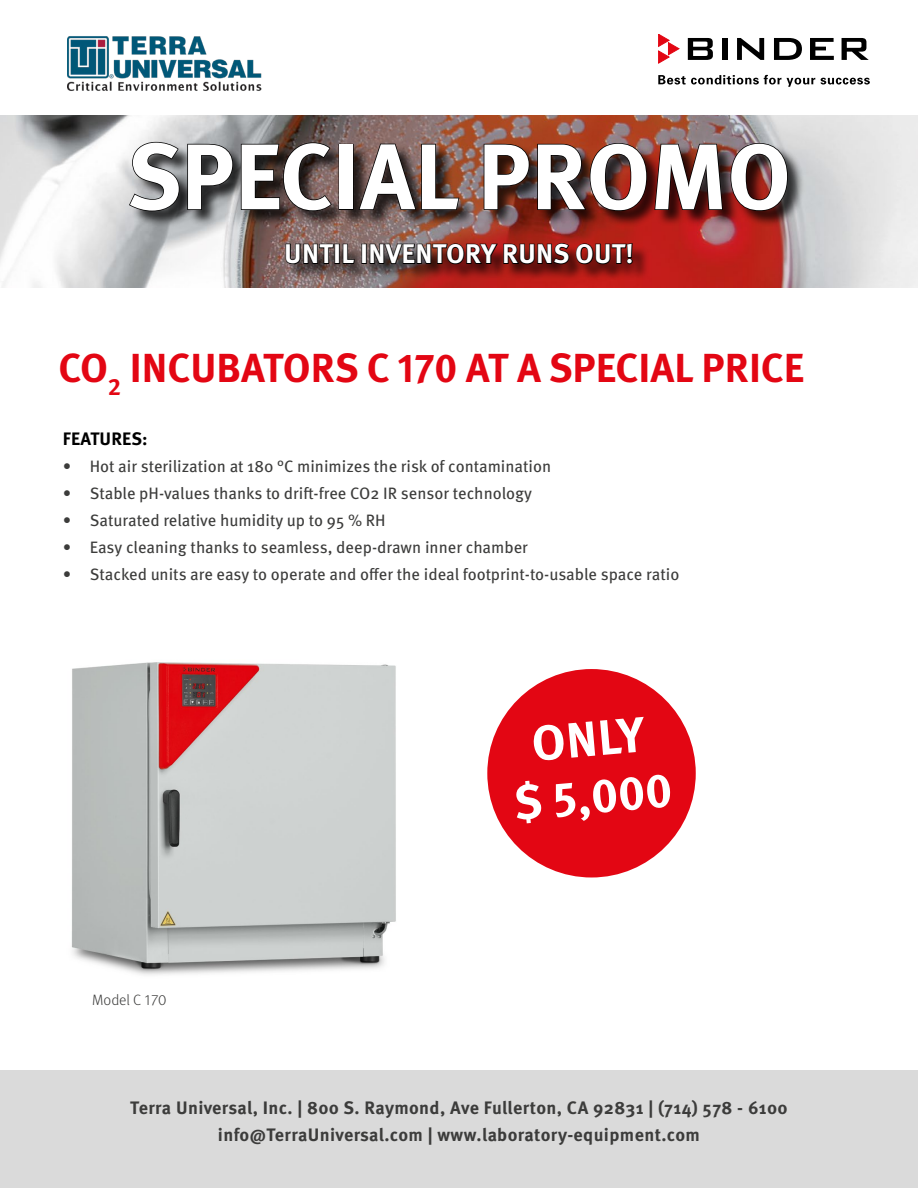
<style>
.page{position:relative;width:918px;height:1188px;background:#fff}
.page>*{position:absolute;margin:0;border:0;box-sizing:border-box;transform-origin:0 0}
.t1{font:700 93px "Meta Pro";color:#fff}
.t2{font:700 49.5px "Meta Pro";color:#fff}
.t3{font:700 48px "Meta Pro";color:#fff}
.t4{font:700 40.5px "Meta Pro";letter-spacing:-.005em;color:#e30613}
.t5{font:700 27px "Meta Pro";letter-spacing:.01em;color:#fff}
.t6{font:700 18px/27px "Meta Pro";letter-spacing:.02em;color:#3c3c3b;text-align:center}
.t7{font:700 18px "Meta Pro";letter-spacing:.01em;color:#000}
.t8{font:16.5px "Meta Pro";color:#3c3c3b}
.t9{font:300 15px "Meta Pro";color:#3c3c3b}
</style>
<div class="page">
<svg style="left:658px;top:75px;width:123px;height:10px"></svg>
<svg style="left:787px;top:78px;width:28px;height:9px"></svg>
<svg style="left:821px;top:78px;width:49px;height:7px"></svg>
<svg style="left:688px;top:38px;width:25px;height:22px"></svg>
<div style="left:722px;top:38px;width:5px;height:22px;background:#000"></div>
<svg style="left:737px;top:38px;width:27px;height:22px"></svg>
<svg style="left:774px;top:38px;width:28px;height:22px"></svg>
<svg style="left:810px;top:38px;width:24px;height:22px"></svg>
<svg style="left:842px;top:38px;width:27px;height:22px"></svg>
<svg style="left:658px;top:34px;width:21px;height:30px"></svg>
<img style="left:0;top:115px;width:918px;height:172px">
<img style="left:71px;top:662px;width:325px;height:313px">
<img style="left:68px;top:36px;width:172px;height:55px">
<div style="left:131px;top:143px;width:674px;height:138px;background:#000;opacity:.75"></div>
<svg style="left:128px;top:141px;width:52px;height:71px;background:#7f8081"></svg>
<svg style="left:187px;top:143px;width:47px;height:68px;background:#595a5c"></svg>
<div style="left:339px;top:144px;width:15px;height:66px;border:2px solid #000"></div>
<svg style="left:654px;top:143px;width:70px;height:68px;background:#551e19"></svg>
<img style="left:730px;top:142px;width:59px;height:70px">
<svg style="left:240px;top:59px;width:95px;height:229px"></svg>
<div style="left:334px;top:244px;width:6px;height:20px;border:2px solid #000"></div>
<img style="left:342px;top:115px;width:306px;height:173px">
<div style="left:487px;top:669px;width:209px;height:209px;background:#e30613;border-radius:50%"></div>
<div style="left:0;top:1071px;width:918px;height:117px;background:#dadada"></div>
<h1 class="t1" style="left:127px;top:104px;width:666px">SPECIAL PROMO</h1>
<h3 class="t5" style="left:284px;top:233px;width:351px">UNTIL INVENTORY RUNS OUT!</h3>
<h3 class="t4" style="left:58px;top:336px;width:748px">CO<sub>2</sub> INCUBATORS C 170 AT A SPECIAL PRICE</h3>
<p class="t7" style="left:63px;top:425px;width:86px">FEATURES:</p>
<p class="t8" style="left:63px;top:454px;width:490px">• Hot air sterilization at 180 °C minimizes the risk of contamination</p>
<p class="t8" style="left:63px;top:481px;width:471px">• Stable pH-values thanks to drift-free CO2 IR sensor technology</p>
<p class="t8" style="left:63px;top:508px;width:324px">• Saturated relative humidity up to 95 % RH</p>
<p class="t8" style="left:63px;top:535px;width:467px">• Easy cleaning thanks to seamless, deep-drawn inner chamber</p>
<p class="t8" style="left:63px;top:562px;width:618px">• Stacked units are easy to operate and offer the ideal footprint-to-usable space ratio</p>
<p class="t9" style="left:92px;top:989px;width:76px">Model C 170</p>
<h2 class="t2" style="left:528px;top:705px;width:115px;rotate:-5deg">ONLY</h2>
<h3 class="t3" style="left:511px;top:766px;width:160px;rotate:-5deg">$ 5,000</h3>
<p class="t6" style="left:130px;top:1093px;width:659px">Terra Universal, Inc. | 800 S. Raymond, Ave Fullerton, CA 92831 | (714) 578 - 6100 info@TerraUniversal.com | www.laboratory-equipment.com</p>
</div>
